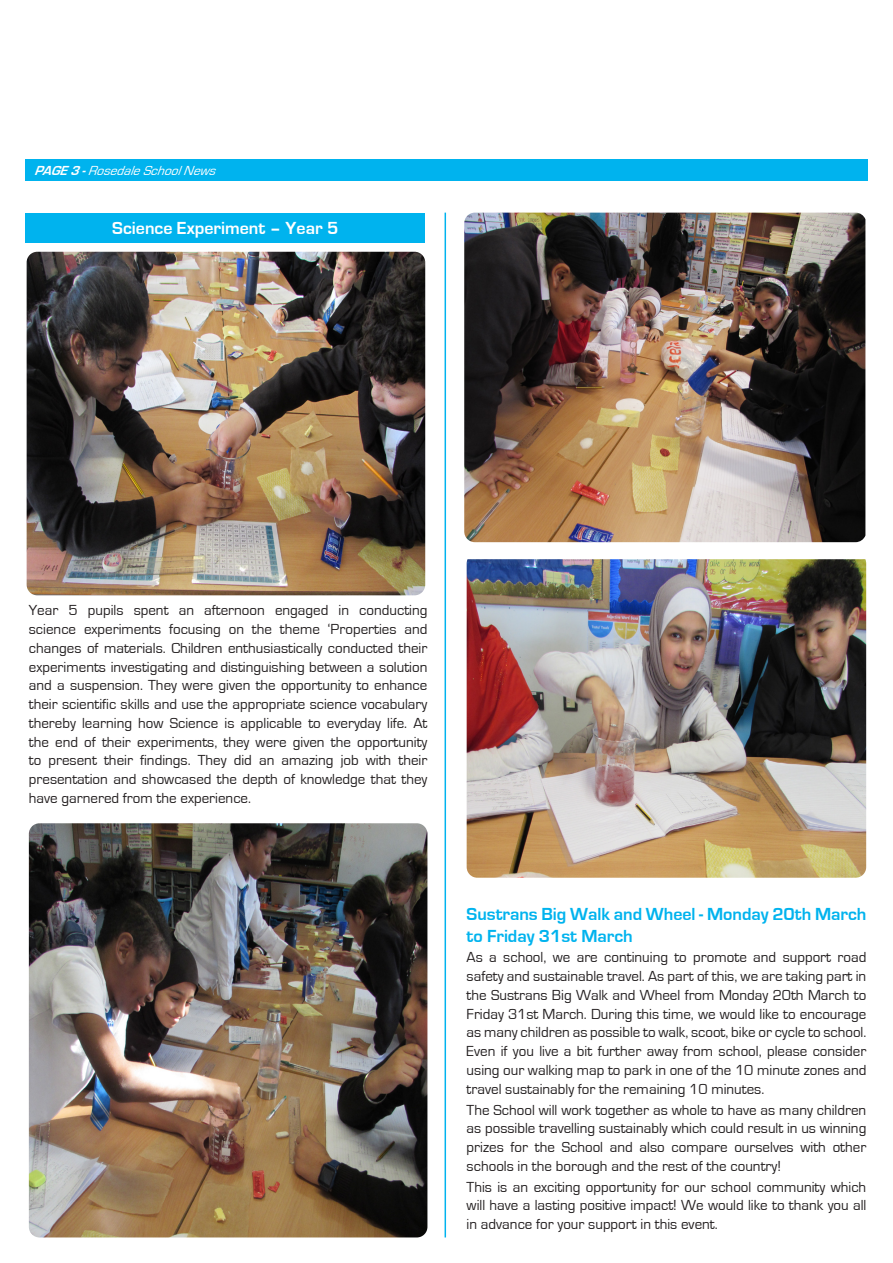
<style>
.page{position:relative;width:893px;height:1263px;background:#fff}
.page>*{position:absolute;margin:0;border:0;box-sizing:border-box;transform-origin:0 0}
.t1{font:700 18px/21.6px "Eurostile";letter-spacing:-.005em;color:#00b3ee}
.t2{font:700 18px "Eurostile";color:#fff}
.t3{font:15px/18.8px "Eurostile";color:#231f20;text-align:justify}
.t4{font:italic 13.5px "Eurostile";color:#fff}
.s1{font-weight:700}
</style>
<div class="page">
<hr style="left:445px;top:213px;width:1px;height:1024px;background:#00b3ee">
<div style="left:25px;top:159px;width:842px;height:22px;background:#00b3ee"></div>
<div style="left:26px;top:213px;width:399px;height:29px;background:#00b3ee"></div>
<img style="left:464px;top:213px;width:401px;height:329px">
<img style="left:467px;top:559px;width:399px;height:319px">
<img style="left:29px;top:823px;width:398px;height:414px">
<img style="left:27px;top:252px;width:398px;height:343px">
<p class="t4" style="left:34px;top:163px;width:188px"><span class="s1">PAGE3 -</span>RosedaleSchoolNews</p>
<p class="t2" style="left:112px;top:218px;width:228px">Science Experiment – Year 5</p>
<p class="t3" style="left:29px;top:601px;width:400px">Year 5 pupils spent an afternoon engaged in conducting science experiments focusing on the theme ‘Properties and changes of materials. Children enthusiastically conducted their experiments investigating and distinguishing between a solution and a suspension. They were given the opportunity to enhance their scientific skills and use the appropriate science vocabulary thereby learning how Science is applicable to everyday life. At the end of their experiments, they were given the opportunity to present their findings. They did an amazing job with their presentation and showcased the depth of knowledge that they have garnered from the experience.</p>
<p class="t1" style="left:467px;top:903px;width:401px">Sustrans Big Walk and Wheel - Monday 20th March to Friday 31st March</p>
<p class="t3" style="left:467px;top:948px;width:401px">As a school, we are continuing to promote and support road safety and sustainable travel. As part of this, we are taking part in the Sustrans Big Walk and Wheel from Monday 20th March to Friday 31st March. During this time, we would like to encourage as many children as possible to walk, scoot, bike or cycle to school.<br>Even if you live a bit further away from school, please consider using our walking map to park in one of the 10 minute zones and travel sustainably for the remaining 10 minutes.</p>
<p class="t3" style="left:467px;top:1100px;width:401px">The School will work together as whole to have as many children as possible travelling sustainably which could result in us winning prizes for the School and also compare ourselves with other schools in the borough and the rest of the country!</p>
<p class="t3" style="left:467px;top:1178px;width:401px">This is an exciting opportunity for our school community which will have a lasting positive impact! We would like to thank you all in advance for your support in this event.</p>
</div>
